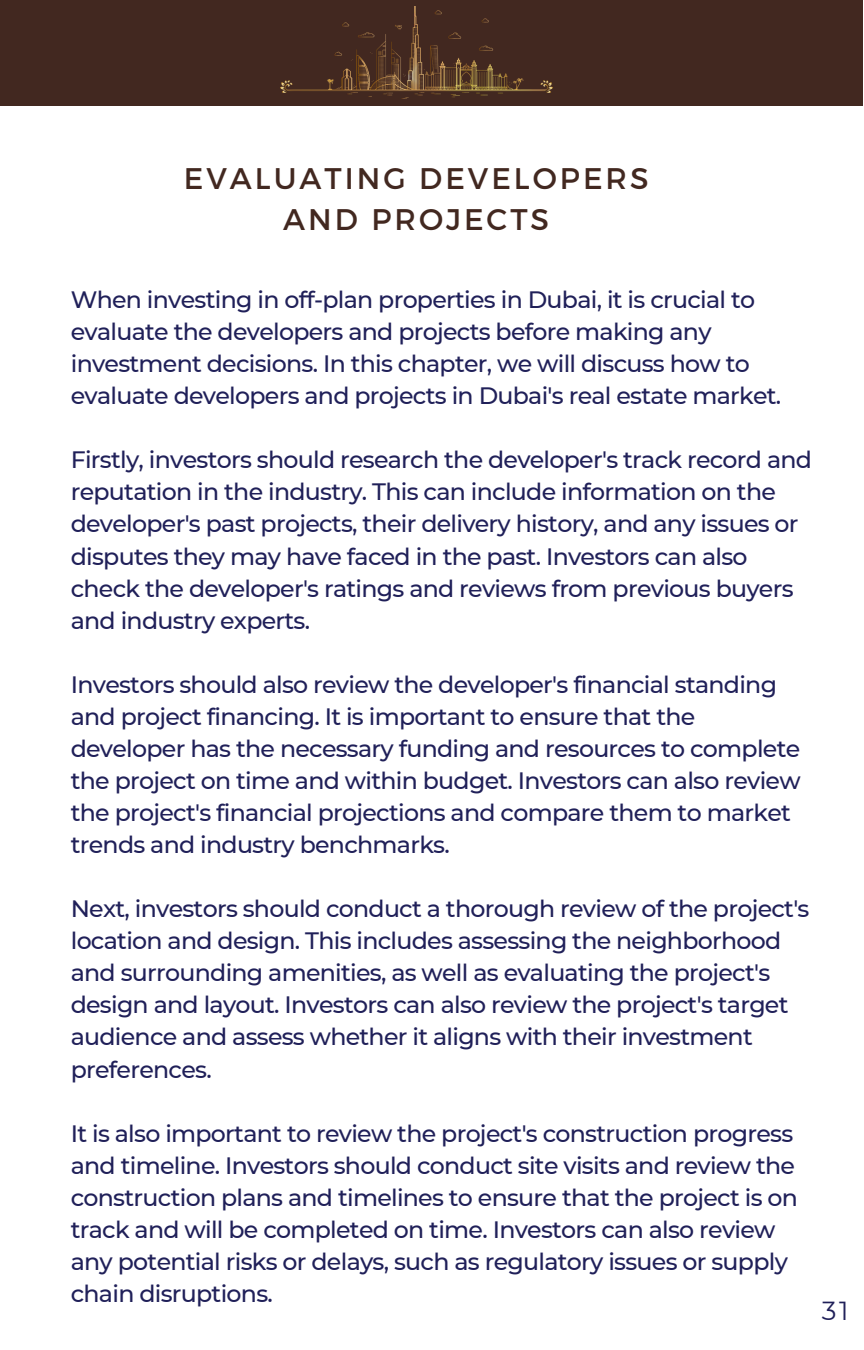
<style>
.page{position:relative;width:864px;height:1350px;background:#fff}
.page>*{position:absolute;margin:0;border:0;box-sizing:border-box;transform-origin:0 0}
.t1{font:29.7px/40.5px "Montserrat";letter-spacing:.1em;color:#422820;text-align:center}
.t2{font:26.1px "Montserrat";color:#202059}
.t3{font:500 23.62px/31.9px "Montserrat";letter-spacing:-.03em;color:#202059}
</style>
<div class="page">
<div style="left:0;top:0;width:863px;height:105px;background:#422820"></div>
<img style="left:280px;top:6px;width:272px;height:93px">
<p class="t1" style="left:184px;top:157px;width:466px">EVALUATING DEVELOPERS<br>AND PROJECTS</p>
<p class="t3" style="left:71px;top:284px;width:712px">When investing in off-plan properties in Dubai, it is crucial to evaluate the developers and projects before making any investment decisions. In this chapter, we will discuss how to evaluate developers and projects in Dubai's real estate market.</p>
<p class="t3" style="left:71px;top:444px;width:743px">Firstly, investors should research the developer's track record and reputation in the industry. This can include information on the developer's past projects, their delivery history, and any issues or disputes they may have faced in the past. Investors can also check the developer's ratings and reviews from previous buyers and industry experts.</p>
<p class="t3" style="left:71px;top:668px;width:731px">Investors should also review the developer's financial standing and project financing. It is important to ensure that the developer has the necessary funding and resources to complete the project on time and within budget. Investors can also review the project's financial projections and compare them to market trends and industry benchmarks.</p>
<p class="t3" style="left:71px;top:893px;width:740px">Next, investors should conduct a thorough review of the project's location and design. This includes assessing the neighborhood and surrounding amenities, as well as evaluating the project's design and layout. Investors can also review the project's target audience and assess whether it aligns with their investment preferences.</p>
<p class="t3" style="left:71px;top:1117px;width:729px">It is also important to review the project's construction progress and timeline. Investors should conduct site visits and review the construction plans and timelines to ensure that the project is on track and will be completed on time. Investors can also review any potential risks or delays, such as regulatory issues or supply chain disruptions.</p>
<p class="t2" style="left:822px;top:1295px;width:28px">31</p>
</div>
